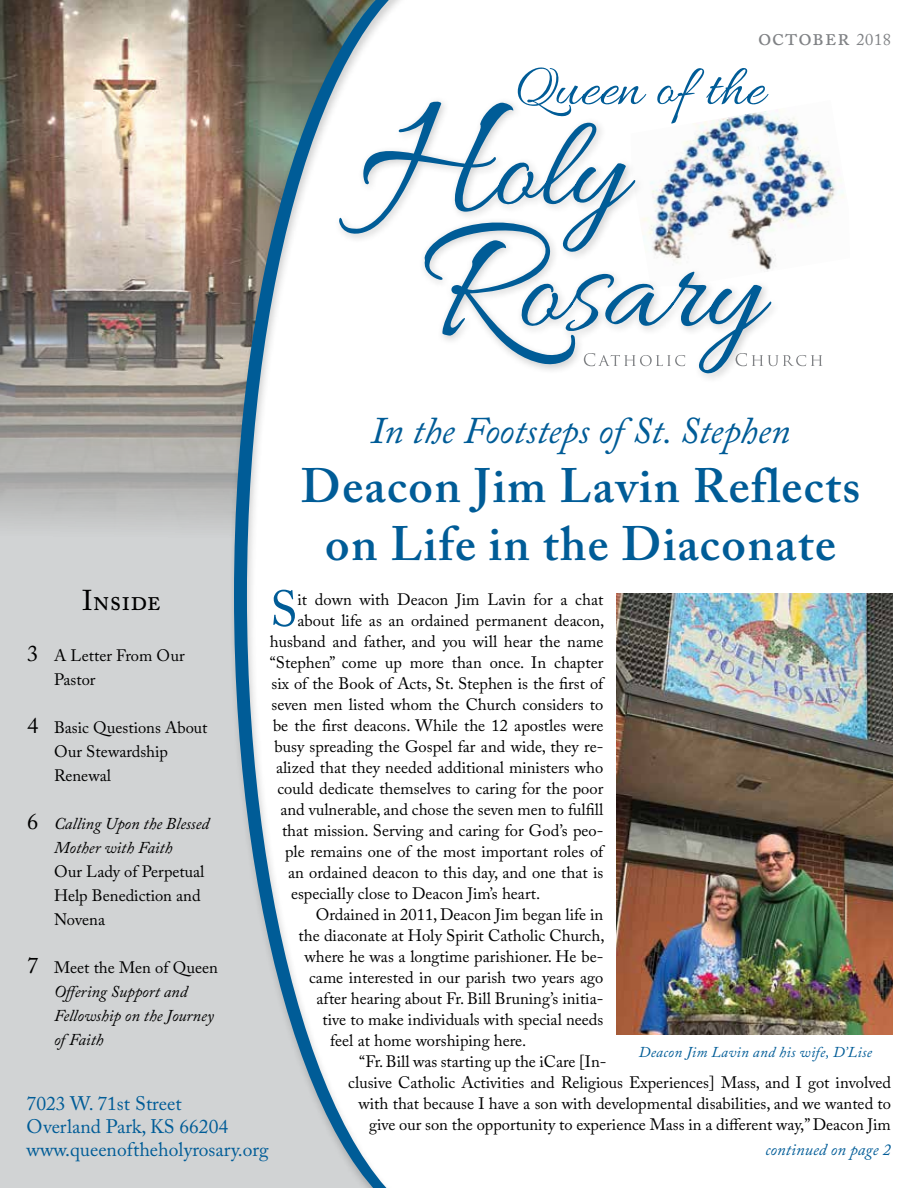
<style>
.page{position:relative;width:918px;height:1188px;background:#fff}
.page>*{position:absolute;margin:0;border:0;box-sizing:border-box;transform-origin:0 0}
.t1{font:50.25px "Adobe Caslon Pro";color:#005c97}
.t2{font:600 48px/58.5px "Adobe Caslon Pro";letter-spacing:.03em;color:#005c97;text-align:center}
.t3{font:italic 37.5px "Adobe Caslon Pro";color:#005c97}
.t4{font:28.5px "Adobe Caslon Pro";color:#000}
.t5{font:24px "Adobe Caslon Pro";letter-spacing:.03em;color:#808285}
.t6{font:19.5px/23.4px "Adobe Caslon Pro";color:#005c97}
.t7{font:16.5px/24px "Adobe Caslon Pro";color:#000}
.t8{font:italic 16.5px/24px "Adobe Caslon Pro";color:#000;text-align:center}
.t9{font:italic 16.5px "Adobe Caslon Pro";letter-spacing:.01em;color:#005c97}
.t10{font:italic 15px "Adobe Caslon Pro";letter-spacing:.02em;color:#005c97}
.s1{font-size:16.5px}
.s2{font-size:22.5px}
.s3{font-style:normal;font-size:22.5px}
.s4{font-style:normal}
</style>
<div class="page">
<div style="left:0;top:2px;width:459px;height:1186px;background:#d1d3d4"></div>
<img style="left:0;top:0;width:228px;height:525px">
<div style="left:228px;top:0;width:240px;height:1188px;background:#000;opacity:.2"></div>
<svg style="left:234px;top:0;width:225px;height:1188px;background:#d9dfe1"></svg>
<img style="left:650px;top:110px;width:194px;height:117px">
<svg style="left:783px;top:355px;width:39px;height:11px"></svg>
<div style="left:419px;top:216px;width:362px;height:167px;background:#000;opacity:.2"></div>
<svg style="left:423px;top:219px;width:349px;height:156px"></svg>
<div style="left:334px;top:96px;width:311px;height:166px;background:#000;opacity:.2"></div>
<svg style="left:338px;top:101px;width:298px;height:153px"></svg>
<svg style="left:518px;top:67px;width:251px;height:57px"></svg>
<img style="left:617px;top:593px;width:275px;height:442px">
<h3 class="t5" style="left:758px;top:22px;width:134px">october <span class="s1">2018</span></h3>
<h3 class="t3" style="left:371px;top:408px;width:421px">In the Footsteps of St. Stephen</h3>
<h2 class="t2" style="left:301px;top:456px;width:561px">Deacon Jim Lavin Reflects on Life in the Diaconate</h2>
<h1 class="t1" style="left:270px;top:579px;width:29px">S</h1>
<p class="t7" style="left:298px;top:587px;width:307px">it down with Deacon Jim Lavin for a chat</p>
<h3 class="t4" style="left:82px;top:584px;width:80px">Inside</h3>
<p class="t7" style="left:298px;top:608px;width:308px">about life as an ordained permanent deacon,</p>
<p class="t7" style="left:270px;top:629px;width:335px">husband and father, and you will hear the name</p>
<p class="t7" style="left:270px;top:650px;width:335px">“Stephen” come up more than once. In chapter</p>
<p class="t7" style="left:272px;top:671px;width:333px">six of the Book of Acts, St. Stephen is the first of</p>
<p class="t7" style="left:272px;top:692px;width:333px">seven men listed whom the Church considers to</p>
<p class="t7" style="left:273px;top:713px;width:332px">be the first deacons. While the 12 apostles were</p>
<p class="t7" style="left:275px;top:734px;width:330px">busy spreading the Gospel far and wide, they re-</p>
<p class="t7" style="left:276px;top:755px;width:329px">alized that they needed additional ministers who</p>
<p class="t7" style="left:278px;top:776px;width:327px">could dedicate themselves to caring for the poor</p>
<p class="t7" style="left:281px;top:797px;width:324px">and vulnerable, and chose the seven men to fulfill</p>
<p class="t7" style="left:282px;top:818px;width:323px">that mission. Serving and caring for God’s peo-</p>
<p class="t7" style="left:285px;top:839px;width:320px">ple remains one of the most important roles of</p>
<p class="t7" style="left:288px;top:860px;width:317px">an ordained deacon to this day, and one that is</p>
<p class="t7" style="left:291px;top:881px;width:251px">especially close to Deacon Jim’s heart.</p>
<p class="t7" style="left:316px;top:902px;width:289px">Ordained in 2011, Deacon Jim began life in</p>
<p class="t7" style="left:299px;top:923px;width:308px">the diaconate at Holy Spirit Catholic Church,</p>
<p class="t7" style="left:305px;top:944px;width:300px">where he was a longtime parishioner. He be-</p>
<p class="t7" style="left:309px;top:965px;width:296px">came interested in our parish two years ago</p>
<p class="t7" style="left:317px;top:986px;width:288px">after hearing about Fr. Bill Bruning’s initia-</p>
<p class="t7" style="left:323px;top:1007px;width:282px">tive to make individuals with special needs</p>
<p class="t7" style="left:330px;top:1028px;width:198px">feel at home worshiping here.</p>
<p class="t7" style="left:359px;top:1049px;width:249px">“Fr. Bill was starting up the iCare [In-</p>
<p class="t7" style="left:348px;top:1070px;width:545px">clusive Catholic Activities and Religious Experiences] Mass, and I got involved</p>
<p class="t7" style="left:359px;top:1091px;width:534px">with that because I have a son with developmental disabilities, and we wanted to</p>
<p class="t7" style="left:369px;top:1112px;width:523px">give our son the opportunity to experience Mass in a different way,” Deacon Jim</p>
<p class="t7" style="left:54px;top:643px;width:132px;text-indent:-27px"><span class="s2">3</span> A Letter From Our<br>Pastor</p>
<p class="t7" style="left:54px;top:715px;width:155px;text-indent:-27px"><span class="s2">4</span> Basic Questions About<br>Our Stewardship<br>Renewal</p>
<p class="t8" style="left:27px;top:811px;width:184px"><span class="s3">6</span> Calling Upon the Blessed<br>Mother with Faith</p>
<p class="t7" style="left:54px;top:859px;width:152px">Our Lady of Perpetual<br>Help Benediction and<br>Novena</p>
<p class="t8" style="left:54px;top:955px;width:165px;text-align:left;text-indent:-27px"><span class="s3">7</span> <span class="s4">Meet the Men of Queen<br></span>Offering Support and<br>Fellowship on the Journey of Faith</p>
<p class="t10" style="left:639px;top:1043px;width:235px">Deacon Jim Lavin and his wife, D’Lise</p>
<p class="t6" style="left:27px;top:1091px;width:244px">7023 W. 71st Street<br>Overland Park, KS 66204 www.queenoftheholyrosary.org</p>
<p class="t9" style="left:765px;top:1140px;width:127px">continued on page 2</p>
</div>
